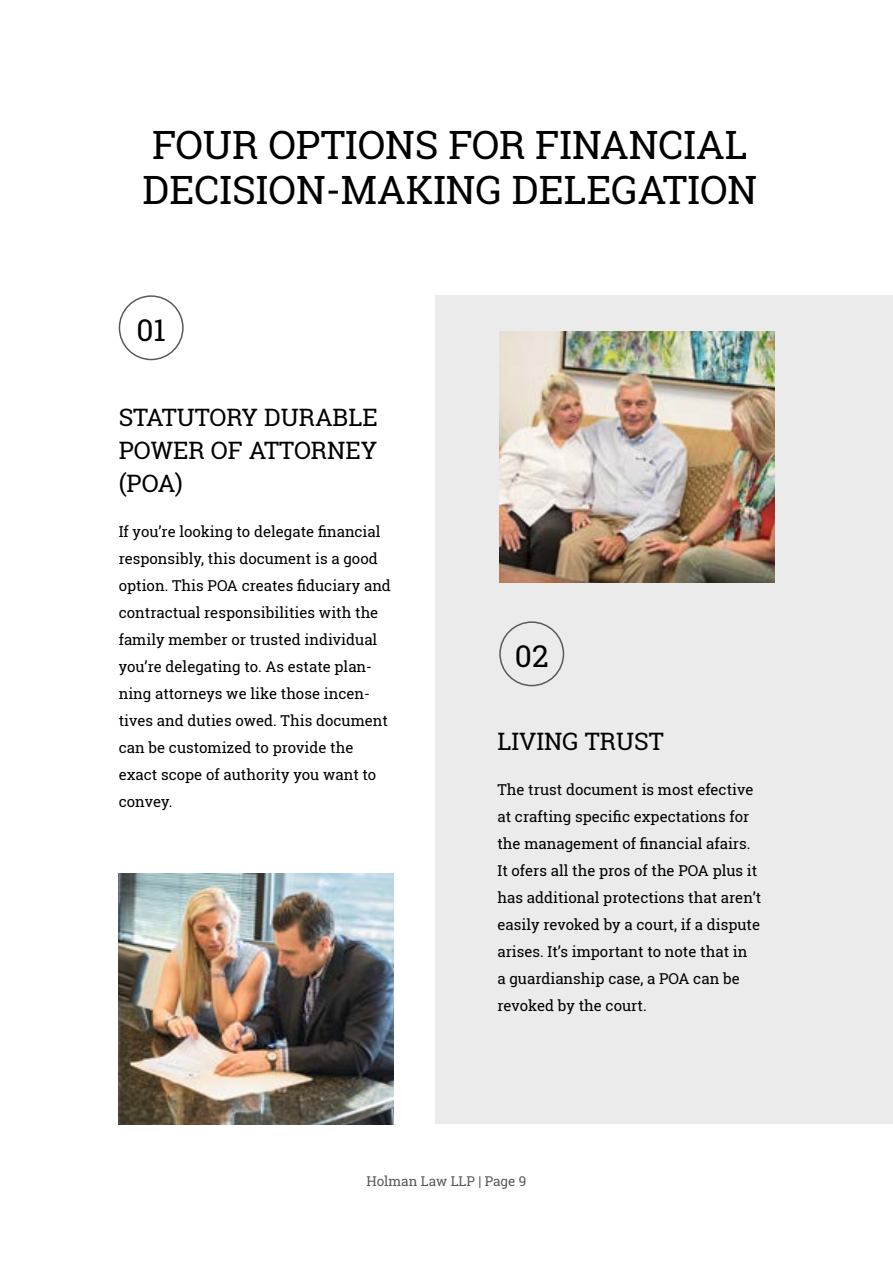
<style>
.page{position:relative;width:893px;height:1263px;background:#fff}
.page>*{position:absolute;margin:0;border:0;box-sizing:border-box;transform-origin:0 0}
.t1{font:39px/45px "Roboto Slab";color:#000}
.t2{font:30px "Roboto Slab";color:#000}
.t3{font:24px/33px "Roboto Slab";color:#000;text-align:justify}
.t4{font:15px/27px "Roboto Slab";color:#000}
.t5{font:13.5px "Roboto Slab";color:#58595b}
</style>
<div class="page">
<div style="left:436px;top:295px;width:457px;height:828px;background:#ebebec"></div>
<div style="left:119px;top:295px;width:65px;height:65px;border:2px solid #58595b;border-radius:50%"></div>
<div style="left:499px;top:621px;width:65px;height:65px;border:2px solid #58595b;border-radius:50%"></div>
<img style="left:119px;top:873px;width:275px;height:251px">
<img style="left:499px;top:331px;width:275px;height:251px">
<h1 class="t1" style="left:142px;top:122px;width:616px">FOUR OPTIONS FOR FINANCIAL<br>DECISION-MAKING DELEGATION</h1>
<h2 class="t2" style="left:136px;top:309px;width:31px">01</h2>
<h3 class="t3" style="left:119px;top:400px;width:261px">STATUTORY DURABLE POWER OF ATTORNEY (POA)</h3>
<p class="t4" style="left:119px;top:518px;width:274px">If you’re looking to delegate financial responsibly, this document is a good option. This POA creates fiduciary and contractual responsibilities with the family member or trusted individual you’re delegating to. As estate plan&shy;ning attorneys we like those incen&shy;tives and duties owed. This document can be customized to provide the exact scope of authority you want to convey.</p>
<h2 class="t2" style="left:515px;top:636px;width:35px">02</h2>
<h3 class="t3" style="left:497px;top:724px;width:168px">LIVING TRUST</h3>
<p class="t4" style="left:497px;top:776px;width:265px">The trust document is most efective at crafting specific expectations for the management of financial afairs.<br>It ofers all the pros of the POA plus it has additional protections that aren’t easily revoked by a court, if a dispute arises. It’s important to note that in<br>a guardianship case, a POA can be revoked by the court.</p>
<p class="t5" style="left:366px;top:1172px;width:162px">Holman Law LLP | Page 9</p>
</div>
